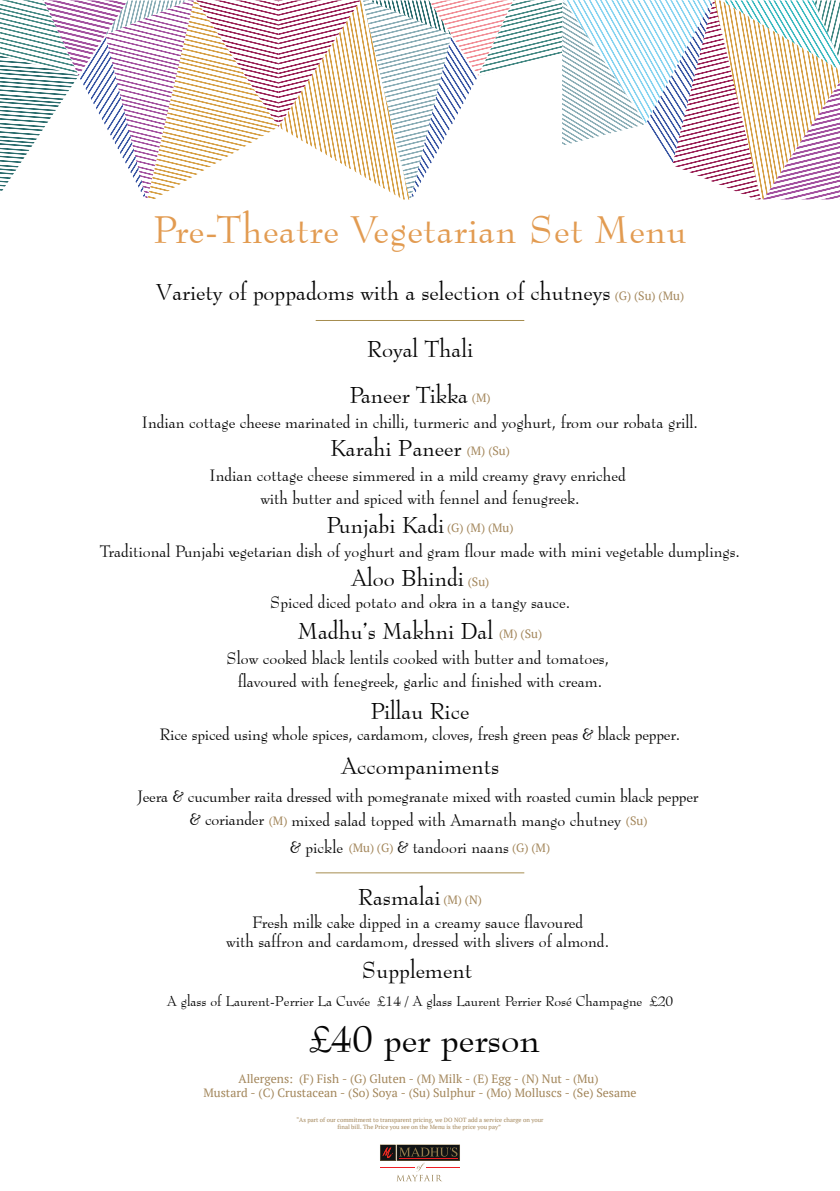
<style>
.page{position:relative;width:840px;height:1191px;background:#fff}
.page>*{position:absolute;margin:0;border:0;box-sizing:border-box;transform-origin:0 0}
.t1{font:38px "Bernhard Modern BT";letter-spacing:.02em;color:#e29b51}
.t2{font:38px "Bernhard Modern BT";color:#050505}
.t3{font:22.8px "Bernhard Modern BT";color:#050505}
.t4{font:16.2px/23px "Bernhard Modern BT";color:#050505;text-align:center}
.t5{font:14px "Bernhard Modern BT";color:#050505}
.t6{font:12px/14.4px "PT Serif";color:#a28559;text-align:center}
.t7{font:6px/7.2px "PT Serif";color:#a28559;text-align:center}
.s1{font-family:"PT Serif";font-size:12px;color:#a28559}
</style>
<div class="page">
<svg style="left:0;top:0;width:839px;height:200px"></svg>
<hr style="left:315px;top:320px;width:209px;height:1px;background:#a68d50">
<hr style="left:315px;top:872px;width:209px;height:1px;background:#a68d50">
<svg style="left:380px;top:1144px;width:80px;height:37px"></svg>
<h1 class="t1" style="left:153px;top:205px;width:534px">Pre-Theatre Vegetarian Set Menu</h1>
<h2 class="t3" style="left:156px;top:277px;width:529px">Variety of p oppadoms with a selection of chutneys <span class="s1">(G) (Su) (Mu)</span></h2>
<h2 class="t3" style="left:366px;top:334px;width:108px">Royal Thali</h2>
<h2 class="t3" style="left:349px;top:380px;width:142px">Paneer Tikka <span class="s1">(M)</span></h2>
<h2 class="t3" style="left:330px;top:433px;width:181px">Karahi P aneer <span class="s1">(M) (Su)</span></h2>
<p class="t4" style="left:142px;top:410px;width:557px">Indian cottage cheese marinated in chilli, turmeric and yoghurt, from our robata grill.</p>
<p class="t4" style="left:209px;top:463px;width:417px">Indian cottage cheese simmered in a mild creamy gravy enriched with butter and spiced with fennel and fenugreek.</p>
<p class="t4" style="left:100px;top:539px;width:641px">Traditional Punjabi vegetarian dish of yoghurt and gram flour made with mini vegetable dumplings.</p>
<p class="t4" style="left:269px;top:591px;width:302px">Spiced diced potato and okra in a tangy sauce.</p>
<p class="t4" style="left:226px;top:646px;width:384px">Slow cooked black lentils cooked with butter and tomatoes, flavoured with fenegreek, garlic and finished with cream.</p>
<h2 class="t3" style="left:370px;top:696px;width:100px">Pillau Rice</h2>
<p class="t4" style="left:159px;top:722px;width:522px">Rice spiced using whole spices, cardamom, cloves, fresh green peas &amp; black pepper.</p>
<h2 class="t3" style="left:341px;top:751px;width:159px">Accompaniments</h2>
<p class="t4" style="left:137px;top:784px;width:562px;line-height:24px">Jeera &amp; cucumber raita dressed with p omegranate mixed with roasted cumin black pepper &amp; coriander <span class="s1">(M)</span> mixed salad topped with Amarnath mango chutney <span class="s1">(Su)</span></p>
<p class="t4" style="left:290px;top:835px;width:261px">&amp; pickle <span class="s1">(Mu) (G)</span> &amp; tandoori naans <span class="s1">(G) (M)</span></p>
<h2 class="t3" style="left:326px;top:509px;width:189px">Punjabi Kadi <span class="s1">(G) (M) (Mu)</span></h2>
<h2 class="t3" style="left:351px;top:563px;width:139px">Aloo Bhindi <span class="s1">(Su)</span></h2>
<h2 class="t3" style="left:297px;top:616px;width:246px">Madhu’s Makhni Dal <span class="s1">(M) (Su)</span></h2>
<h2 class="t3" style="left:358px;top:882px;width:125px">Rasmalai <span class="s1">(M) (N)</span></h2>
<p class="t4" style="left:226px;top:911px;width:384px;line-height:19.6px">Fresh milk cake dipped in a creamy sauce flavoured<br>with saffron and cardamom, dressed with slivers of almond.</p>
<h2 class="t3" style="left:361px;top:955px;width:112px">Supplement</h2>
<p class="t5" style="left:167px;top:992px;width:507px">A glass of Laurent-Perrier La Cuvée £14 / A glass Laurent Perrier Rosé Champagne £20</p>
<h1 class="t2" style="left:310px;top:1014px;width:231px">£40 per person</h1>
<p class="t6" style="left:203px;top:1071px;width:434px">Allergens: (F) Fish - (G) Gluten - (M) Milk - (E) Egg - (N) Nut - (Mu)<br>Mustard - (C) Crustacean - (So) Soya - (Su) Sulphur - (Mo) Molluscs - (Se) Sesame</p>
<p class="t7" style="left:296px;top:1116px;width:248px">“As part of our commitment to transparent pricing, we DO NOT add a service charge on your final bill. The Price you see on the Menu is the price you pay”</p>
</div>
